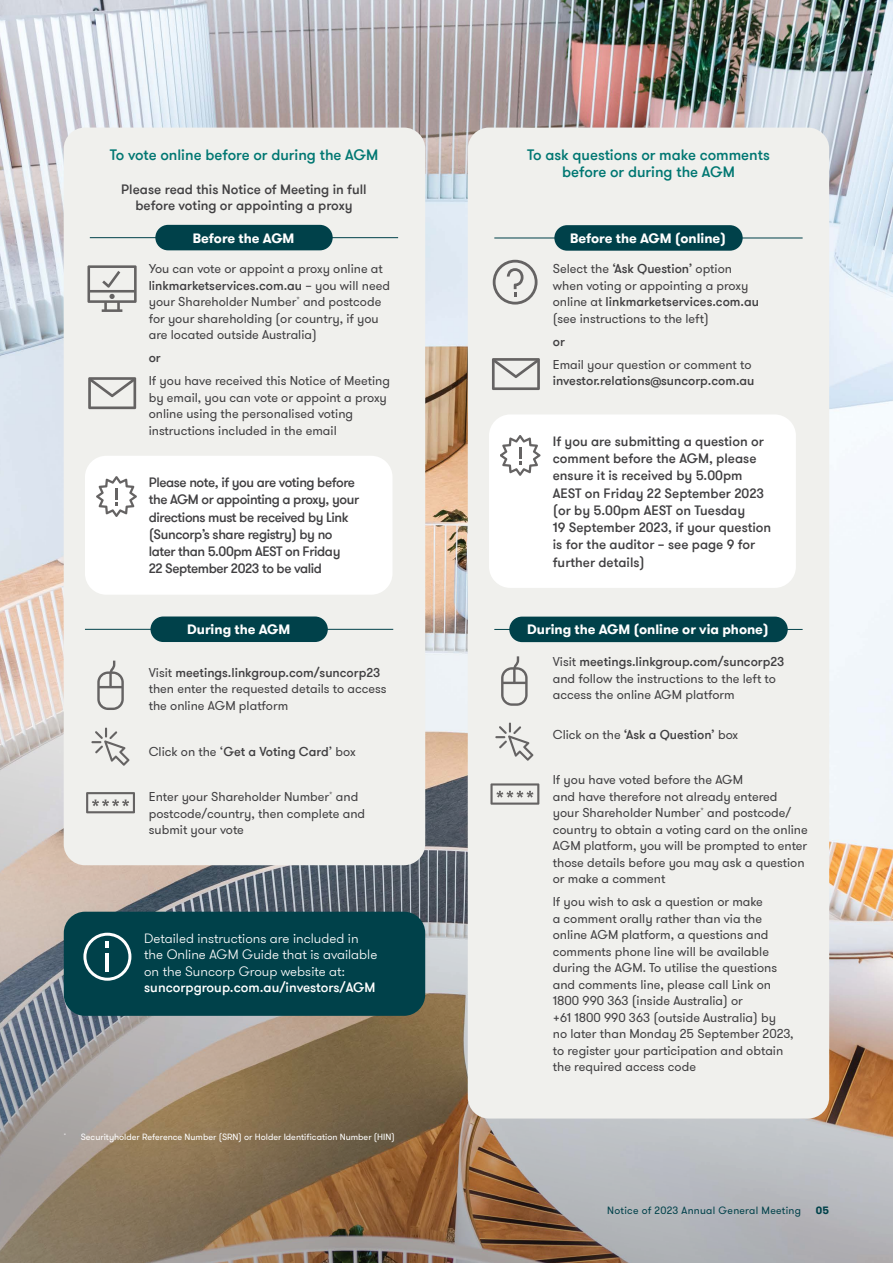
<style>
.page{position:relative;width:893px;height:1263px;background:#fff}
.page>*{position:absolute;margin:0;border:0;box-sizing:border-box;transform-origin:0 0}
.t1{font:500 15px/17.2px "GT Walsheim Pro";color:#007772;text-align:center}
.t2{font:500 13.5px/17.2px "GT Walsheim Pro";color:#414042;text-align:center}
.t3{font:500 13.5px/17.2px "GT Walsheim Pro";letter-spacing:-.03em;color:#414042}
.t4{font:300 13.5px/16.5px "GT Walsheim Pro";color:#fff}
.t5{font:700 13.5px "GT Walsheim Pro";color:#fff}
.t6{font:500 13.5px "GT Walsheim Pro";color:#fff}
.t7{font:12.75px/16.5px "GT Walsheim Pro";color:#414042}
.t8{font:500 12.75px "GT Walsheim Pro";color:#414042}
.t9{font:10.5px "GT Walsheim Pro";letter-spacing:.025em;color:#00414a}
.t10{font:700 10.5px "GT Walsheim Pro";color:#00414a}
.t11{font:9px "GT Walsheim Pro";color:#fff}
.s1{font-weight:500}
.s2{font-weight:400}
</style>
<div class="page">
<img style="left:0;top:0;width:893px;height:729px">
<img style="left:0;top:729px;width:893px;height:534px">
<div style="left:64px;top:128px;width:361px;height:737px;background:#f0f0ed;border-radius:21px"></div>
<hr style="left:90px;top:237px;width:308px;height:1px;background:#00414a">
<div style="left:155px;top:225px;width:178px;height:25px;background:#00414a;border-radius:13px"></div>
<hr style="left:85px;top:629px;width:308px;height:1px;background:#00414a">
<div style="left:150px;top:616px;width:178px;height:26px;background:#00414a;border-radius:13px"></div>
<div style="left:85px;top:456px;width:307px;height:139px;background:#fff;border-radius:21px"></div>
<svg style="left:87px;top:265px;width:50px;height:47px"></svg>
<svg style="left:88px;top:377px;width:48px;height:32px"></svg>
<svg style="left:97px;top:661px;width:27px;height:49px"></svg>
<svg style="left:91px;top:727px;width:39px;height:39px"></svg>
<svg style="left:86px;top:792px;width:49px;height:21px"></svg>
<svg style="left:96px;top:476px;width:41px;height:41px"></svg>
<div style="left:468px;top:128px;width:361px;height:990px;background:#f0f0ed;border-radius:21px"></div>
<div style="left:489px;top:414px;width:307px;height:174px;background:#fff;border-radius:21px"></div>
<svg style="left:493px;top:260px;width:44px;height:45px"></svg>
<svg style="left:501px;top:656px;width:27px;height:50px"></svg>
<svg style="left:495px;top:722px;width:38px;height:39px"></svg>
<svg style="left:490px;top:783px;width:49px;height:22px"></svg>
<svg style="left:501px;top:435px;width:39px;height:41px"></svg>
<svg style="left:492px;top:358px;width:48px;height:32px"></svg>
<div style="left:64px;top:912px;width:361px;height:104px;background:#00414a;border-radius:21px"></div>
<svg style="left:83px;top:933px;width:48px;height:48px"></svg>
<hr style="left:494px;top:238px;width:309px;height:1px;background:#00414a">
<div style="left:554px;top:225px;width:189px;height:26px;background:#00414a;border-radius:13px"></div>
<hr style="left:494px;top:629px;width:309px;height:1px;background:#00414a">
<div style="left:509px;top:617px;width:279px;height:25px;background:#00414a;border-radius:13px"></div>
<p class="t1" style="left:110px;top:147px;width:270px">To vote online before or during the AGM</p>
<p class="t2" style="left:121px;top:181px;width:247px;line-height:16.5px">Please read this Notice of Meeting in full before voting or appointing a proxy</p>
<p class="t5" style="left:193px;top:229px;width:103px">Before the AGM</p>
<p class="t7" style="left:149px;top:261px;width:243px">You can vote or appoint a proxy online at <span class="s1">linkmarketservices.com.au</span> – you will need your Shareholder Number<sup>*</sup> and postcode for your shareholding (or country, if you are located outside Australia)</p>
<p class="t8" style="left:149px;top:350px;width:14px">or</p>
<p class="t7" style="left:149px;top:373px;width:243px">If you have received this Notice of Meeting by email, you can vote or appoint a proxy online using the personalised voting instructions included in the email</p>
<p class="t3" style="left:149px;top:474px;width:212px">Please note, if you are voting before the AGM or appointing a proxy, your directions must be received by Link (Suncorp’s share registry) by no later than 5.00pm AEST on Friday<br>22 September 2023 to be valid</p>
<p class="t5" style="left:187px;top:621px;width:105px">During the AGM</p>
<p class="t7" style="left:149px;top:664px;width:239px">Visit <span class="s1">meetings.linkgroup.com/suncorp23 </span>then enter the requested details to access the online AGM platform</p>
<p class="t7" style="left:149px;top:743px;width:208px">Click on the ‘<span class="s1">Get a Voting Card</span>’ box</p>
<p class="t7" style="left:149px;top:789px;width:218px">Enter your Shareholder Number<sup>*</sup> and postcode/country, then complete and submit your vote</p>
<p class="t4" style="left:144px;top:930px;width:235px">Detailed instructions are included in the Online AGM Guide that is available on the Suncorp Group website at:</p>
<p class="t6" style="left:144px;top:979px;width:233px">suncorpgroup.com.au/investors/AGM</p>
<p class="t11" style="left:64px;top:1131px;width:332px"><sup>*</sup> Securityholder Reference Number (SRN) or Holder Identification Number (HIN)</p>
<p class="t1" style="left:527px;top:147px;width:244px">To ask questions or make comments before or during the AGM</p>
<p class="t5" style="left:570px;top:229px;width:157px">Before the AGM (online)</p>
<p class="t7" style="left:553px;top:261px;width:208px">Select the <span class="s1">‘Ask Question’</span> option when voting or appointing a proxy online at <span class="s1">linkmarketservices.com.au </span>(see instructions to the left)</p>
<p class="t8" style="left:553px;top:333px;width:14px">or</p>
<p class="t7" style="left:553px;top:356px;width:200px">Email your question or comment to</p>
<p class="t8" style="left:553px;top:373px;width:203px">investor.relations@suncorp.com.au</p>
<p class="t2" style="left:553px;top:433px;width:220px;text-align:left">If you are submitting a question or comment before the AGM, please ensure it is received by 5.00pm<br>AEST on Friday 22 September 2023 (or by 5.00pm AEST on Tuesday<br>19 September 2023, if your question is for the auditor – see page 9 for further details)</p>
<p class="t5" style="left:527px;top:621px;width:243px">During the AGM (online or via phone)</p>
<p class="t7" style="left:553px;top:654px;width:233px">Visit <span class="s1">meetings.linkgroup.com/suncorp23 </span>and follow the instructions to the left to access the online AGM platform</p>
<p class="t8" style="left:553px;top:726px;width:187px"><span class="s2">Click on the</span> ‘Ask a Question’ <span class="s2">box</span></p>
<p class="t7" style="left:553px;top:772px;width:256px">If you have voted before the AGM<br>and have therefore not already entered<br>your Shareholder Number<sup>*</sup> and postcode/ country to obtain a voting card on the online AGM platform, you will be prompted to enter those details before you may ask a question or make a comment</p>
<p class="t7" style="left:553px;top:894px;width:242px">If you wish to ask a question or make<br>a comment orally rather than via the online AGM platform, a questions and comments phone line will be available during the AGM. To utilise the questions and comments line, please call Link on 1800 990 363 (inside Australia) or<br>+61 1800 990 363 (outside Australia) by<br>no later than Monday 25 September 2023, to register your participation and obtain the required access code</p>
<p class="t9" style="left:607px;top:1203px;width:195px">Notice of 2023 Annual General Meeting</p>
<p class="t10" style="left:816px;top:1203px;width:15px">05</p>
</div>
